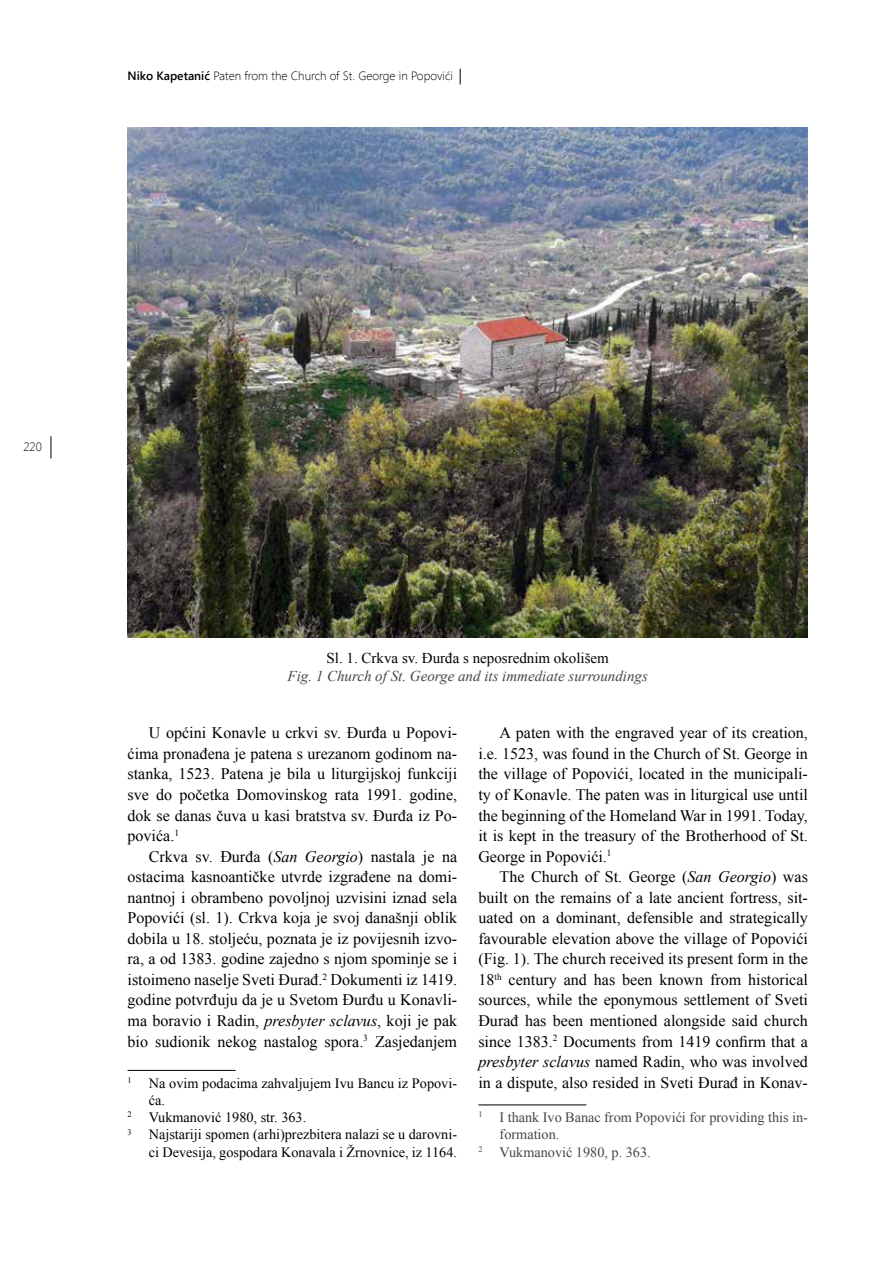
<style>
.page{position:relative;width:893px;height:1263px;background:#fff}
.page>*{position:absolute;margin:0;border:0;box-sizing:border-box;transform-origin:0 0}
.t1{font:16.05px/20.5px "Times New Roman";color:#000;text-align:justify}
.t2{font:italic 15px "Times New Roman";color:#464646}
.t3{font:15px "Times New Roman";color:#000}
.t4{font:14.25px "Times New Roman";color:#000}
.t5{font:14.25px "Times New Roman";color:#464646}
.t6{font:300 12px "Segoe UI";color:#000}
.s1{font-weight:600}
.s2{font-style:italic}
</style>
<div class="page">
<svg style="left:51px;top:436px;width:1px;height:22px"></svg>
<svg style="left:460px;top:69px;width:1px;height:15px"></svg>
<hr style="left:128px;top:1070px;width:108px;height:1px;background:#000">
<hr style="left:478px;top:1105px;width:108px;height:1px;background:#000">
<img style="left:128px;top:128px;width:680px;height:510px">
<p class="t6" style="left:128px;top:68px;width:327px"><span class="s1">Niko Kapetanić</span> Paten from the Church of St. George in Popovići</p>
<p class="t6" style="left:23px;top:439px;width:20px">220</p>
<p class="t3" style="left:327px;top:648px;width:284px">Sl. 1. Crkva sv. Đurđa s neposrednim okolišem</p>
<p class="t2" style="left:288px;top:666px;width:362px">Fig. 1 Church of St. George and its immediate surroundings</p>
<p class="t1" style="left:128px;top:722px;width:331px;text-indent:21px">U općini Konavle u crkvi sv. Đurđa u Popovi&shy;ćima pronađena je patena s urezanom godinom na&shy;stanka, 1523. Patena je bila u liturgijskoj funkciji sve do početka Domovinskog rata 1991. godine, dok se danas čuva u kasi bratstva sv. Đurđa iz Po&shy;povića.<sup>1</sup></p>
<p class="t1" style="left:128px;top:846px;width:331px;text-indent:21px">Crkva sv. Đurđa (<span class="s2">San Georgio</span>) nastala je na ostacima kasnoantičke utvrde izgrađene na domi&shy;nantnoj i obrambeno povoljnoj uzvisini iznad sela Popovići (sl. 1). Crkva koja je svoj današnji oblik dobila u 18. stoljeću, poznata je iz povijesnih izvo&shy;ra, a od 1383. godine zajedno s njom spominje se i istoimeno naselje Sveti Đurađ.<sup>2</sup> Dokumenti iz 1419. godine potvrđuju da je u Svetom Đurđu u Konavli&shy;ma boravio i Radin, <span class="s2">presbyter sclavus</span>, koji je pak bio sudionik nekog nastalog spora.<sup>3</sup> Zasjedanjem</p>
<p class="t4" style="left:128px;top:1073px;width:331px"><sup>1</sup> Na ovim podacima zahvaljujem Ivu Bancu iz Popovi-</p>
<p class="t4" style="left:149px;top:1090px;width:18px">ća.</p>
<p class="t4" style="left:128px;top:1108px;width:180px"><sup>2</sup> Vukmanović 1980, str. 363.</p>
<p class="t4" style="left:128px;top:1125px;width:331px"><sup>3</sup> Najstariji spomen (arhi)prezbitera nalazi se u darovni-</p>
<p class="t4" style="left:149px;top:1142px;width:310px">ci Devesija, gospodara Konavala i Žrnovnice, iz 1164.</p>
<p class="t1" style="left:478px;top:722px;width:331px;text-indent:21px">A paten with the engraved year of its creation, i.e. 1523, was found in the Church of St. George in the village of Popovići, located in the municipali&shy;ty of Konavle. The paten was in liturgical use until the beginning of the Homeland War in 1991. Today, it is kept in the treasury of the Brotherhood of St.<br>George in Popovići.<sup>1</sup></p>
<p class="t1" style="left:478px;top:866px;width:331px;text-indent:21px">The Church of St. George (<span class="s2">San Georgio</span>) was built on the remains of a late ancient fortress, sit&shy;uated on a dominant, defensible and strategically favourable elevation above the village of Popovići (Fig. 1). The church received its present form in the 18<sup>th</sup> century and has been known from historical sources, while the eponymous settlement of Sveti Đurađ has been mentioned alongside said church since 1383.<sup>2</sup> Documents from 1419 confirm that a <span class="s2">presbyter sclavus</span> named Radin, who was involved in a dispute, also resided in Sveti Đurađ in Konav-</p>
<p class="t5" style="left:478px;top:1108px;width:331px"><sup>1</sup> I thank Ivo Banac from Popovići for providing this in-</p>
<p class="t5" style="left:500px;top:1125px;width:61px">formation.</p>
<p class="t5" style="left:478px;top:1142px;width:174px"><sup>2</sup> Vukmanović 1980, p. 363.</p>
</div>
